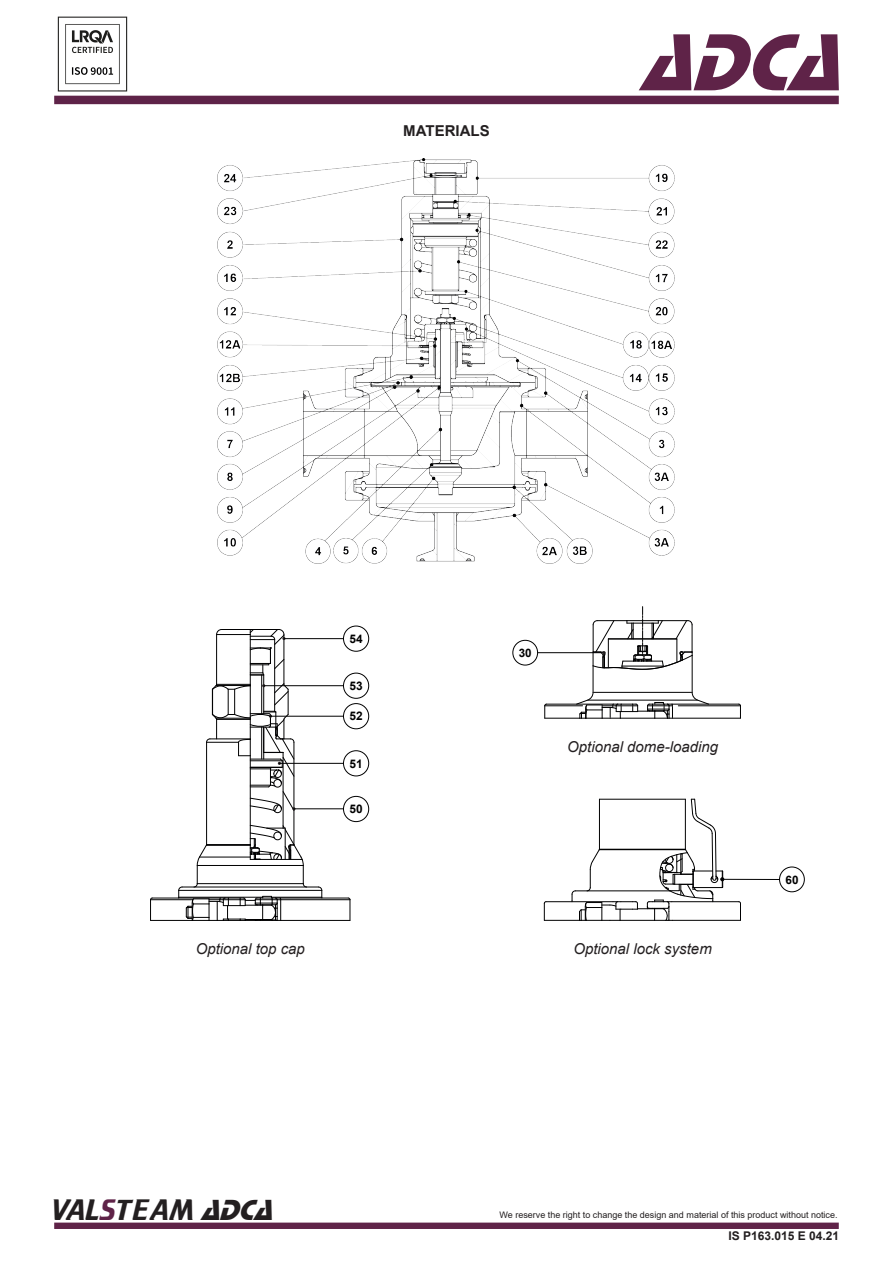
<style>
.page{position:relative;width:893px;height:1263px;background:#fff}
.page>*{position:absolute;margin:0;border:0;box-sizing:border-box;transform-origin:0 0}
.t1{font:italic 84px "Stop D";color:#5f2348}
.t2{font:30px "Trekker";color:#231f20}
.t3{font:italic 15px "Arial";color:#231f20}
.t4{font:700 15px "Arial";color:#231f20}
.t5{font:700 12px "Arial";color:#231f20}
.t6{font:700 11.85px "Arial";color:#000001}
.t7{font:700 11.7px "Arial";color:#000001}
.t8{font:9px "Arial";color:#231f20}
.s1{color:#5f2348}
.s2{font-family:"Stop D";font-style:italic}
</style>
<div class="page">
<div style="left:54px;top:96px;width:785px;height:8px;background:#5e2348"></div>
<div style="left:54px;top:1222px;width:785px;height:7px;background:#5f2348;border:2px solid #5f2348"></div>
<img style="left:57px;top:16px;width:71px;height:76px">
<img style="left:217px;top:159px;width:458px;height:405px">
<hr style="left:546px;top:901px;width:67px;height:1px;background:#000001">
<hr style="left:672px;top:901px;width:67px;height:1px;background:#000001">
<svg style="left:738px;top:901px;width:3px;height:19px"></svg>
<svg style="left:544px;top:901px;width:2px;height:19px"></svg>
<hr style="left:544px;top:920px;width:36px;height:1px;background:#000001">
<hr style="left:672px;top:920px;width:68px;height:1px;background:#000001">
<hr style="left:722px;top:879px;width:57px;height:1px;background:#000001">
<div style="left:779px;top:867px;width:25px;height:25px;border:1px solid #000001;border-radius:50%"></div>
<svg style="left:571px;top:799px;width:153px;height:122px"></svg>
<hr style="left:546px;top:704px;width:67px;height:1px;background:#000001">
<hr style="left:672px;top:704px;width:67px;height:1px;background:#000001">
<svg style="left:738px;top:704px;width:3px;height:14px"></svg>
<svg style="left:544px;top:704px;width:3px;height:14px"></svg>
<hr style="left:672px;top:718px;width:68px;height:1px;background:#000001">
<hr style="left:545px;top:718px;width:35px;height:1px;background:#000001">
<hr style="left:545px;top:705px;width:38px;height:1px;background:#000001">
<hr style="left:678px;top:705px;width:62px;height:1px;background:#000001">
<hr style="left:538px;top:652px;width:66px;height:1px;background:#000001">
<div style="left:513px;top:640px;width:25px;height:25px;border:1px solid #000001;border-radius:50%"></div>
<svg style="left:576px;top:607px;width:133px;height:112px"></svg>
<hr style="left:182px;top:887px;width:136px;height:1px;background:#000001">
<svg style="left:318px;top:886px;width:5px;height:12px"></svg>
<hr style="left:152px;top:898px;width:68px;height:1px;background:#000001">
<hr style="left:280px;top:898px;width:68px;height:1px;background:#000001">
<svg style="left:348px;top:897px;width:3px;height:23px"></svg>
<svg style="left:150px;top:897px;width:3px;height:23px"></svg>
<hr style="left:271px;top:897px;width:51px;height:1px;background:#000001">
<hr style="left:179px;top:890px;width:143px;height:1px;background:#000001">
<hr style="left:151px;top:920px;width:41px;height:1px;background:#000001">
<hr style="left:281px;top:920px;width:69px;height:1px;background:#000001">
<hr style="left:281px;top:899px;width:69px;height:1px;background:#000001">
<hr style="left:151px;top:899px;width:42px;height:1px;background:#000001">
<div style="left:343px;top:796px;width:26px;height:26px;border:1px solid #000001;border-radius:50%"></div>
<div style="left:343px;top:750px;width:26px;height:26px;border:1px solid #000001;border-radius:50%"></div>
<div style="left:343px;top:673px;width:26px;height:25px;border:1px solid #000001;border-radius:50%"></div>
<div style="left:343px;top:626px;width:26px;height:25px;border:1px solid #000001;border-radius:50%"></div>
<svg style="left:178px;top:629px;width:129px;height:292px"></svg>
<hr style="left:294px;top:808px;width:49px;height:1px;background:#000001">
<hr style="left:284px;top:638px;width:59px;height:1px;background:#000001">
<hr style="left:264px;top:685px;width:79px;height:1px;background:#000001">
<hr style="left:270px;top:716px;width:73px;height:1px;background:#000001">
<div style="left:343px;top:703px;width:26px;height:26px;border:1px solid #000001;border-radius:50%"></div>
<hr style="left:279px;top:763px;width:64px;height:1px;background:#000001">
<p class="t4" style="left:403px;top:121px;width:88px">MATERIALS</p>
<h1 class="t1" style="left:640px;top:14px;width:227px">ADCA</h1>
<p class="t6" style="left:350px;top:630px;width:15px">54</p>
<p class="t6" style="left:350px;top:677px;width:15px">53</p>
<p class="t6" style="left:350px;top:708px;width:15px">52</p>
<p class="t6" style="left:350px;top:755px;width:15px">51</p>
<p class="t6" style="left:350px;top:801px;width:15px">50</p>
<p class="t3" style="left:196px;top:939px;width:111px">Optional top cap</p>
<h2 class="t2" style="left:51px;top:1193px;width:232px">VAL<span class="s1">S</span>TEAM <span class="s2">ADCA</span></h2>
<p class="t7" style="left:519px;top:644px;width:14px">30</p>
<p class="t3" style="left:567px;top:737px;width:152px">Optional dome-loading</p>
<p class="t3" style="left:573px;top:939px;width:140px">Optional lock system</p>
<p class="t7" style="left:785px;top:871px;width:14px">60</p>
<p class="t8" style="left:500px;top:1209px;width:340px">We reserve the right to change the design and material of this product without notice.</p>
<h3 class="t5" style="left:728px;top:1227px;width:112px">IS P163.015 E 04.21</h3>
</div>
